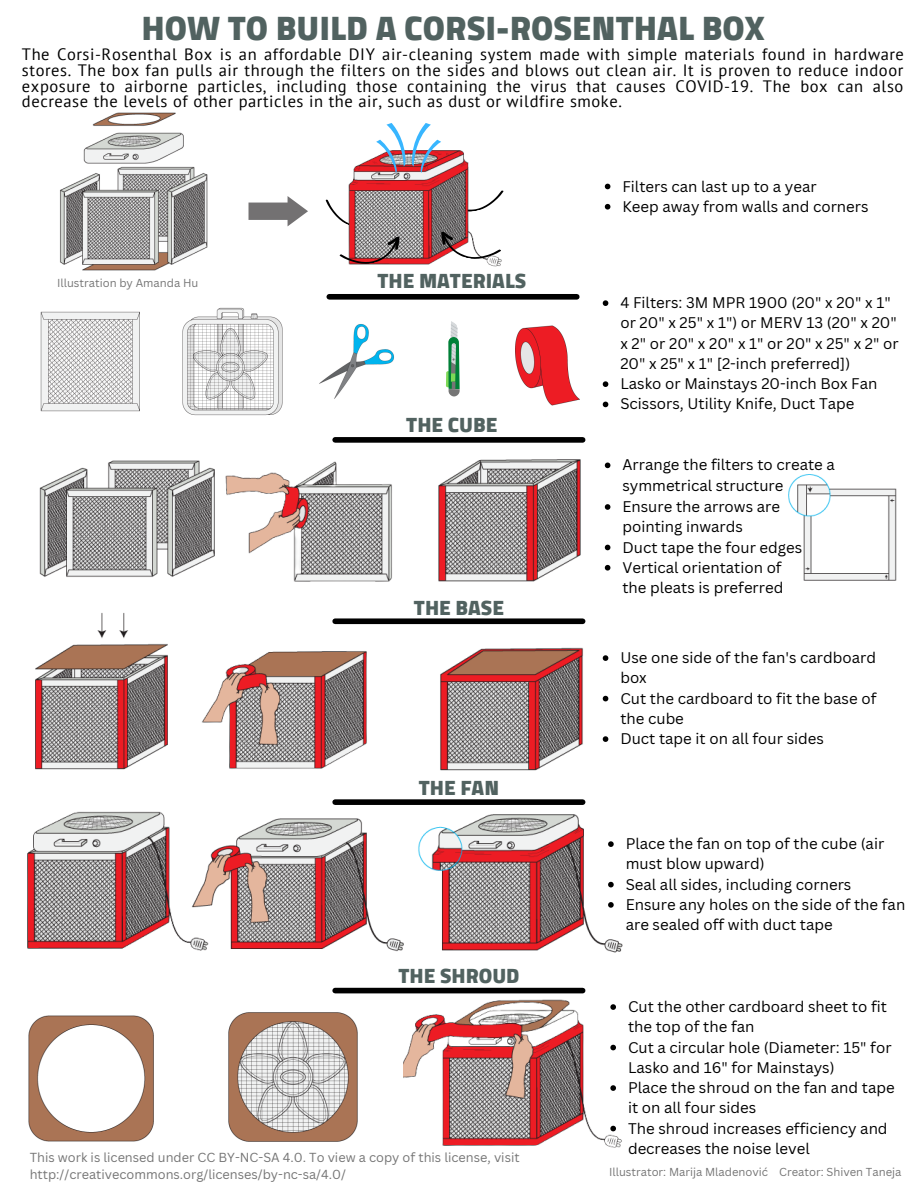
<style>
.page{position:relative;width:918px;height:1188px;background:#fff}
.page>*{position:absolute;margin:0;border:0;box-sizing:border-box;transform-origin:0 0}
.t1{font:900 34.5px "Cairo";color:#516260}
.t2{font:900 21px "Cairo";color:#516260}
.t3{font:16.5px/15.8px "PT Sans";letter-spacing:.035em;color:#000;text-align:justify}
.t4{font:15px/20.2px "Canva Sans";color:#000}
.t5{font:12.75px/17px "Canva Sans";color:#757575}
.t6{font:11.25px "Canva Sans";color:#757575}
</style>
<div class="page">
<img style="left:182px;top:307px;width:101px;height:109px">
<img style="left:515px;top:325px;width:65px;height:81px">
<img style="left:319px;top:324px;width:75px;height:75px">
<img style="left:60px;top:112px;width:148px;height:159px">
<img style="left:39px;top:460px;width:176px;height:117px">
<img style="left:418px;top:814px;width:205px;height:139px">
<img style="left:214px;top:818px;width:190px;height:134px">
<img style="left:27px;top:811px;width:187px;height:140px">
<img style="left:28px;top:1015px;width:126px;height:127px">
<div style="left:329px;top:294px;width:248px;height:6px;background:#000"></div>
<img style="left:348px;top:150px;width:156px;height:117px">
<img style="left:228px;top:1012px;width:130px;height:130px">
<img style="left:403px;top:991px;width:219px;height:157px">
<div style="left:335px;top:437px;width:248px;height:6px;background:#000"></div>
<div style="left:335px;top:618px;width:248px;height:6px;background:#000"></div>
<div style="left:335px;top:799px;width:248px;height:6px;background:#000"></div>
<div style="left:335px;top:988px;width:248px;height:5px;background:#000"></div>
<img style="left:438px;top:459px;width:143px;height:123px">
<img style="left:225px;top:461px;width:167px;height:121px">
<svg style="left:376px;top:123px;width:65px;height:50px"></svg>
<svg style="left:325px;top:194px;width:78px;height:73px"></svg>
<svg style="left:438px;top:231px;width:65px;height:34px"></svg>
<svg style="left:249px;top:196px;width:59px;height:30px"></svg>
<svg style="left:446px;top:321px;width:14px;height:76px"></svg>
<img style="left:788px;top:474px;width:109px;height:107px">
<svg style="left:605px;top:463px;width:5px;height:5px"></svg>
<svg style="left:603px;top:655px;width:5px;height:6px"></svg>
<svg style="left:603px;top:696px;width:5px;height:5px"></svg>
<svg style="left:603px;top:736px;width:5px;height:6px"></svg>
<svg style="left:608px;top:841px;width:6px;height:6px"></svg>
<svg style="left:608px;top:882px;width:6px;height:5px"></svg>
<svg style="left:608px;top:902px;width:6px;height:6px"></svg>
<svg style="left:610px;top:1004px;width:6px;height:6px"></svg>
<svg style="left:610px;top:1045px;width:6px;height:5px"></svg>
<svg style="left:610px;top:1085px;width:6px;height:6px"></svg>
<svg style="left:610px;top:1126px;width:6px;height:5px"></svg>
<svg style="left:603px;top:300px;width:5px;height:6px"></svg>
<svg style="left:603px;top:381px;width:5px;height:6px"></svg>
<svg style="left:603px;top:402px;width:5px;height:5px"></svg>
<svg style="left:605px;top:184px;width:5px;height:5px"></svg>
<svg style="left:605px;top:204px;width:5px;height:6px"></svg>
<svg style="left:605px;top:504px;width:5px;height:6px"></svg>
<svg style="left:605px;top:545px;width:5px;height:5px"></svg>
<svg style="left:605px;top:565px;width:5px;height:6px"></svg>
<img style="left:202px;top:651px;width:165px;height:118px">
<img style="left:35px;top:613px;width:133px;height:157px">
<img style="left:440px;top:647px;width:143px;height:124px">
<img style="left:40px;top:311px;width:100px;height:101px">
<p class="t1" style="left:141px;top:8px;width:625px">HOW TO BUILD A CORSI-ROSENTHAL BOX</p>
<p class="t3" style="left:22px;top:46px;width:884px">The Corsi-Rosenthal Box is an affordable DIY air-cleaning system made with simple materials found in hardware stores. The box fan pulls air through the filters on the sides and blows out clean air. It is proven to reduce indoor exposure to airborne particles, including those containing the virus that causes COVID-19. The box can also decrease the levels of other particles in the air, such as dust or wildfire smoke.</p>
<p class="t6" style="left:57px;top:275px;width:143px">Illustration by Amanda Hu</p>
<p class="t2" style="left:377px;top:269px;width:150px">THE MATERIALS</p>
<p class="t2" style="left:406px;top:413px;width:93px">THE CUBE</p>
<p class="t2" style="left:414px;top:595px;width:92px">THE BASE</p>
<p class="t2" style="left:419px;top:776px;width:82px">THE FAN</p>
<p class="t2" style="left:398px;top:963px;width:123px">THE SHROUD</p>
<p class="t5" style="left:30px;top:1148px;width:492px">This work is licensed under CC BY-NC-SA 4.0. To view a copy of this license, visit http://creativecommons.org/licenses/by-nc-sa/4.0/</p>
<p class="t4" style="left:622px;top:176px;width:196px">Filters can last up to a year</p>
<p class="t4" style="left:622px;top:196px;width:248px">Keep away from walls and corners</p>
<p class="t4" style="left:620px;top:292px;width:280px">4 Filters: 3M MPR 1900 (20" x 20" x 1" or 20" x 25" x 1") or MERV 13 (20" x 20" x 2" or 20" x 20" x 1" or 20" x 25" x 2" or 20" x 25" x 1" [2-inch preferred])</p>
<p class="t4" style="left:620px;top:373px;width:259px">Lasko or Mainstays 20-inch Box Fan</p>
<p class="t4" style="left:620px;top:394px;width:236px">Scissors, Utility Knife, Duct Tape</p>
<p class="t4" style="left:622px;top:454px;width:214px">Arrange the filters to create a symmetrical structure</p>
<p class="t4" style="left:622px;top:496px;width:159px">Ensure the arrows are pointing inwards</p>
<p class="t4" style="left:622px;top:537px;width:181px">Duct tape the four edges</p>
<p class="t4" style="left:622px;top:557px;width:162px">Vertical orientation of the pleats is preferred</p>
<p class="t4" style="left:620px;top:647px;width:257px">Use one side of the fan's cardboard box</p>
<p class="t4" style="left:620px;top:688px;width:258px">Cut the cardboard to fit the base of the cube</p>
<p class="t4" style="left:620px;top:728px;width:205px">Duct tape it on all four sides</p>
<p class="t4" style="left:626px;top:833px;width:260px">Place the fan on top of the cube (air must blow upward)</p>
<p class="t4" style="left:626px;top:874px;width:227px">Seal all sides, including corners</p>
<p class="t4" style="left:626px;top:894px;width:281px">Ensure any holes on the side of the fan are sealed off with duct tape</p>
<p class="t4" style="left:628px;top:996px;width:260px">Cut the other cardboard sheet to fit the top of the fan</p>
<p class="t4" style="left:628px;top:1037px;width:265px">Cut a circular hole (Diameter: 15" for<br>Lasko and 16" for Mainstays)</p>
<p class="t4" style="left:628px;top:1077px;width:268px">Place the shroud on the fan and tape it on all four sides</p>
<p class="t4" style="left:628px;top:1118px;width:261px">The shroud increases efficiency and decreases the noise level</p>
<p class="t6" style="left:609px;top:1164px;width:294px">Illustrator: Marija Mladenović Creator: Shiven Taneja</p>
</div>
